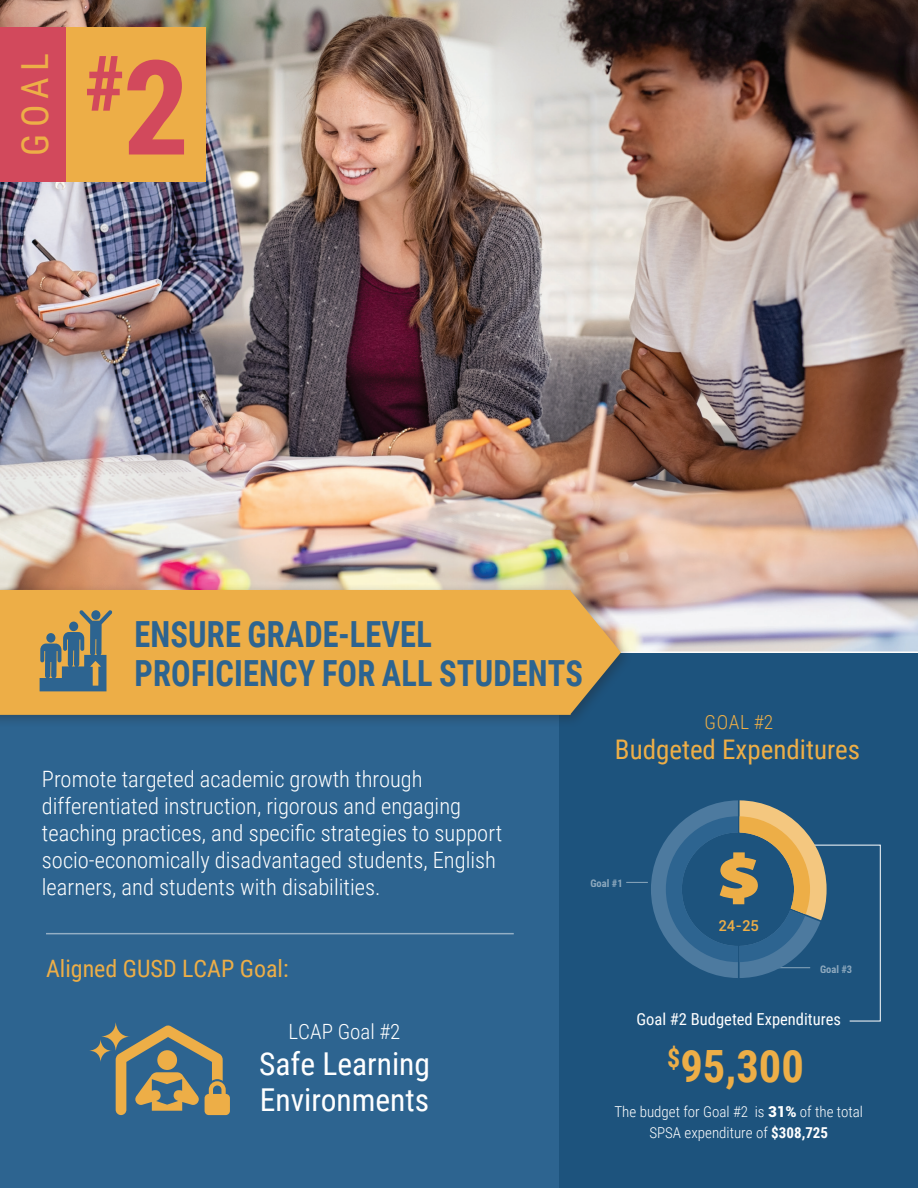
<style>
.page{position:relative;width:918px;height:1188px;background:#fff}
.page>*{position:absolute;margin:0;border:0;box-sizing:border-box;transform-origin:0 0}
.t1{font:700 76.8px "Roboto Condensed";color:#d2495c}
.t2{font:700 44.55px "Roboto Condensed";color:#edae47}
.t3{font:37.35px "Roboto Condensed";color:#edae47}
.t4{font:700 36px "Roboto Condensed";letter-spacing:.005em;color:#2d6490;scale:.9 1}
.t5{font:31.5px/36px "Roboto Condensed";color:#fff}
.t6{font:27px "Roboto Condensed";color:#edae47}
.t7{font:24px "Roboto Condensed";color:#edae47}
.t8{font:300 22.5px/27px "Roboto Condensed";color:#fff}
.t9{font:300 21px "Roboto Condensed";color:#fff}
.t10{font:300 19.5px "Roboto Condensed";color:#edae47}
.t11{font:16.5px "Roboto Condensed";color:#fff}
.t12{font:300 15px/21px "Roboto Condensed";color:#fff;text-align:center}
.t13{font:500 15px "Roboto";color:#edae47}
.t14{font:700 10.5px "Roboto Condensed";color:#fff}
.s1{font-size:131.7px}
.s2{font-family:"Roboto";font-weight:900}
.s3{font-weight:700}
</style>
<div class="page">
<img style="left:0;top:0;width:918px;height:652px">
<div style="left:0;top:664px;width:580px;height:524px;background:#2d6490"></div>
<div style="left:559px;top:652px;width:359px;height:536px;background:#1d537d"></div>
<hr style="left:0;top:652px;width:918px;height:1px;background:#fdfcfb">
<div style="left:0;top:583px;width:633px;height:145px;background:#231f20;opacity:.33"></div>
<div style="left:0;top:590px;width:621px;height:125px;background:#edae47"></div>
<div style="left:0;top:27px;width:67px;height:155px;background:#d2495c"></div>
<div style="left:66px;top:27px;width:139px;height:155px;background:#edae47"></div>
<svg style="left:40px;top:610px;width:72px;height:81px"></svg>
<hr style="left:46px;top:933px;width:468px;height:1px;background:#fdfcfb">
<svg style="left:626px;top:800px;width:255px;height:222px"></svg>
<svg style="left:89px;top:1022px;width:141px;height:93px"></svg>
<p class="t3" style="left:9px;top:156px;width:104px;rotate:-90deg">GOAL</p>
<p class="t1" style="left:84px;top:30px;width:107px">#<span class="s1">2</span></p>
<p class="t4" style="left:135px;top:609px;width:332px">ENSURE GRADE-LEVEL</p>
<p class="t4" style="left:135px;top:648px;width:500px">PROFICIENCY FOR ALL STUDENTS</p>
<p class="t8" style="left:42px;top:765px;width:462px">Promote targeted academic growth through differentiated instruction, rigorous and engaging teaching practices, and specific strategies to support socio-economically disadvantaged students, English learners, and students with disabilities.</p>
<p class="t7" style="left:46px;top:951px;width:244px">Aligned GUSD LCAP Goal:</p>
<p class="t10" style="left:704px;top:708px;width:70px">GOAL #2</p>
<p class="t6" style="left:615px;top:730px;width:247px">Budgeted Expenditures</p>
<p class="t14" style="left:590px;top:876px;width:34px">Goal #1</p>
<p class="t13" style="left:718px;top:915px;width:42px">24-25</p>
<p class="t14" style="left:820px;top:961px;width:34px">Goal #3</p>
<p class="t9" style="left:289px;top:1017px;width:113px">LCAP Goal #2</p>
<p class="t5" style="left:259px;top:1044px;width:172px">Safe Learning<br>Environments</p>
<p class="t11" style="left:636px;top:1007px;width:206px">Goal #2 Budgeted Expenditures</p>
<p class="t2" style="left:667px;top:1035px;width:138px"><sup>$</sup>95,300</p>
<p class="t12" style="left:614px;top:1100px;width:250px">The budget for Goal #2 is <span class="s2">31%</span> of the total<br>SPSA expenditure of <span class="s3">$308,725</span></p>
</div>
